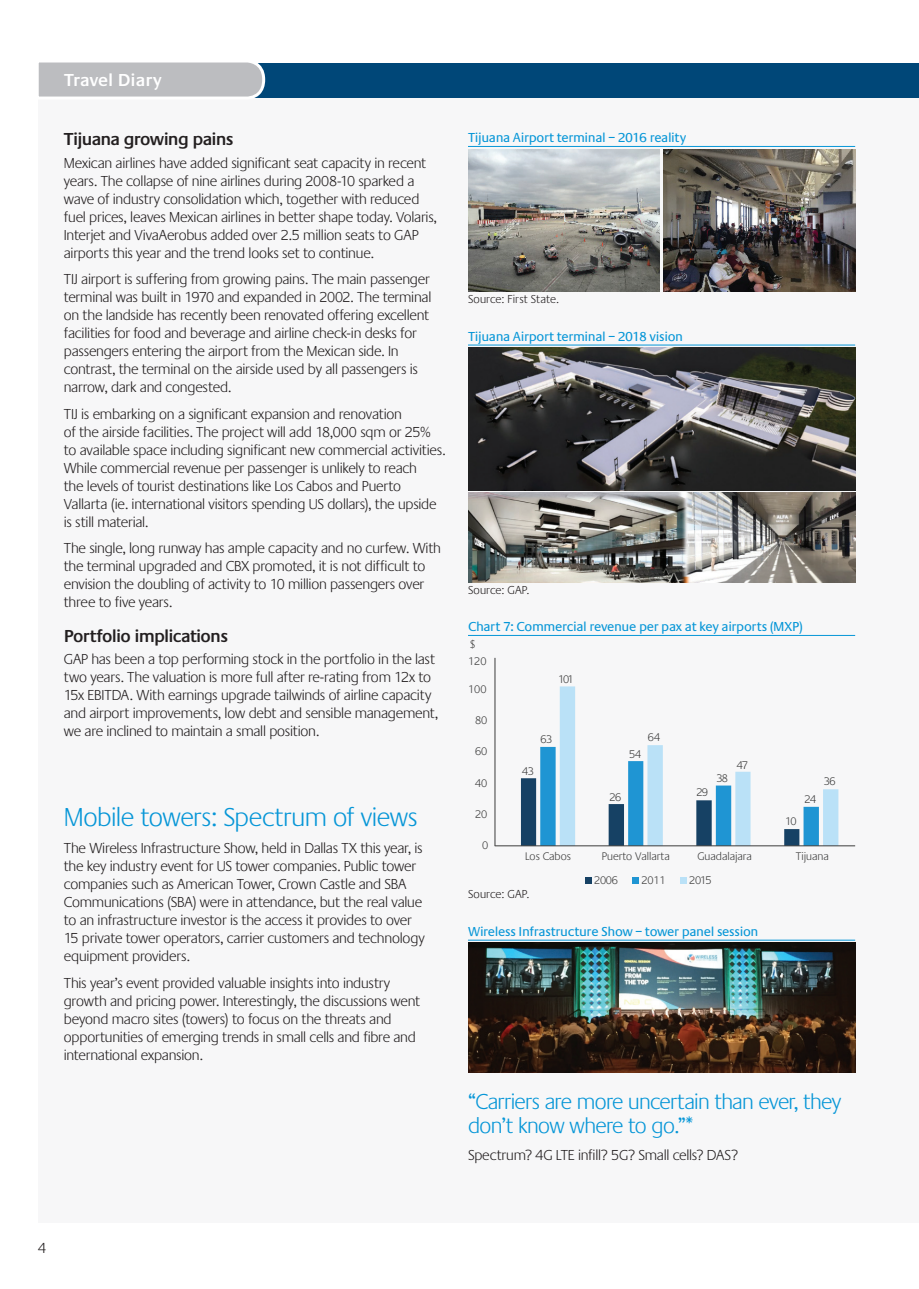
<style>
.page{position:relative;width:919px;height:1289px;background:#fff}
.page>*{position:absolute;margin:0;border:0;box-sizing:border-box;transform-origin:0 0}
.Heading_1{font:300 27px "Praxis EF";letter-spacing:-.02em;color:#0696d7}
.t1{font:300 22.5px/24px "Praxis EF";letter-spacing:-.025em;color:#0696d7}
._2_Subheading_1{font:600 18px "Praxis EF";letter-spacing:-.04em;color:#231f20}
.t2{font:600 18px "Praxis EF";color:#fff}
.Body_Text{font:300 15px/18px "Praxis EF";letter-spacing:-.015em;color:#231f20}
._10_Table_head{font:13.5px "Praxis EF";letter-spacing:-.025em;color:#0696d7}
.Body_Text-2{font:300 12px "Praxis EF";letter-spacing:.015em;color:#231f20}
.t3{font:300 11.55px "Praxis EF";color:#3c3c3c}
</style>
<div class="page">
<div style="left:38px;top:98px;width:880px;height:1124px;background:#f7f7f8"></div>
<div style="left:39px;top:64px;width:879px;height:34px;background:#004778"></div>
<svg style="left:38px;top:62px;width:229px;height:36px;background:#bdbfc3"></svg>
<hr style="left:468px;top:146px;width:387px;height:1px;background:#0696d7">
<hr style="left:468px;top:345px;width:387px;height:1px;background:#0696d7">
<hr style="left:468px;top:635px;width:387px;height:1px;background:#0696d7">
<hr style="left:468px;top:939px;width:387px;height:1px;background:#0696d7">
<img style="left:663px;top:149px;width:192px;height:143px">
<img style="left:468px;top:149px;width:191px;height:143px">
<img style="left:468px;top:348px;width:387px;height:142px">
<img style="left:468px;top:493px;width:387px;height:89px">
<svg style="left:521px;top:686px;width:317px;height:159px"></svg>
<hr style="left:494px;top:658px;width:1px;height:187px;background:#3c3c3c">
<hr style="left:494px;top:845px;width:361px;height:1px;background:#3c3c3c">
<div style="left:584px;top:877px;width:7px;height:6px;background:#164164"></div>
<div style="left:632px;top:877px;width:7px;height:6px;background:#1f95d3"></div>
<div style="left:679px;top:877px;width:7px;height:6px;background:#bae1f7"></div>
<img style="left:468px;top:942px;width:387px;height:130px">
<p class="t2" style="left:64px;top:70px;width:99px">Travel Diary</p>
<p class="_2_Subheading_1" style="left:64px;top:129px;width:171px">Tijuana growing pains</p>
<p class="Body_Text" style="left:64px;top:154px;width:374px">Mexican airlines have added significant seat capacity in recent years. The collapse of nine airlines during 2008-10 sparked a wave of industry consolidation which, together with reduced fuel prices, leaves Mexican airlines in better shape today. Volaris, Interjet and VivaAerobus added over 2.5 million seats to GAP airports this year and the trend looks set to continue.</p>
<p class="Body_Text" style="left:64px;top:271px;width:369px">TIJ airport is suffering from growing pains. The main passenger terminal was built in 1970 and expanded in 2002. The terminal on the landside has recently been renovated offering excellent facilities for food and beverage and airline check-in desks for passengers entering the airport from the Mexican side. In contrast, the terminal on the airside used by all passengers is narrow, dark and congested.</p>
<p class="Body_Text" style="left:64px;top:405px;width:383px">TIJ is embarking on a significant expansion and renovation<br>of the airside facilities. The project will add 18,000 sqm or 25% to available space including significant new commercial activities.<br>While commercial revenue per passenger is unlikely to reach<br>the levels of tourist destinations like Los Cabos and Puerto Vallarta (ie. international visitors spending US dollars), the upside is still material.</p>
<p class="Body_Text" style="left:64px;top:540px;width:378px">The single, long runway has ample capacity and no curfew. With the terminal upgraded and CBX promoted, it is not difficult to envision the doubling of activity to 10 million passengers over three to five years.</p>
<p class="_2_Subheading_1" style="left:64px;top:625px;width:166px">Portfolio implications</p>
<p class="Body_Text" style="left:64px;top:650px;width:375px">GAP has been a top performing stock in the portfolio in the last two years. The valuation is more full after re-rating from 12x to 15x EBITDA. With earnings upgrade tailwinds of airline capacity and airport improvements, low debt and sensible management, we are inclined to maintain a small position.</p>
<p class="Heading_1" style="left:64px;top:803px;width:355px">Mobile towers: Spectrum of views</p>
<p class="Body_Text" style="left:64px;top:839px;width:362px">The Wireless Infrastructure Show, held in Dallas TX this year, is the key industry event for US tower companies. Public tower companies such as American Tower, Crown Castle and SBA Communications (SBA) were in attendance, but the real value to an infrastructure investor is the access it provides to over 15 private tower operators, carrier customers and technology equipment providers.</p>
<p class="Body_Text" style="left:64px;top:973px;width:358px">This year’s event provided valuable insights into industry growth and pricing power. Interestingly, the discussions went beyond macro sites (towers) to focus on the threats and opportunities of emerging trends in small cells and fibre and international expansion.</p>
<p class="_10_Table_head" style="left:468px;top:130px;width:220px">Tijuana Airport terminal – 2016 reality</p>
<p class="Body_Text-2" style="left:468px;top:293px;width:92px">Source: First State.</p>
<p class="_10_Table_head" style="left:468px;top:329px;width:216px">Tijuana Airport terminal – 2018 vision</p>
<p class="Body_Text-2" style="left:468px;top:583px;width:63px">Source: GAP.</p>
<p class="_10_Table_head" style="left:468px;top:619px;width:336px">Chart 7: Commercial revenue per pax at key airports (MXP)</p>
<p class="t3" style="left:470px;top:638px;width:7px">$</p>
<p class="t3" style="left:468px;top:655px;width:20px">120</p>
<p class="t3" style="left:468px;top:683px;width:20px">100</p>
<p class="t3" style="left:475px;top:714px;width:14px">80</p>
<p class="t3" style="left:475px;top:745px;width:14px">60</p>
<p class="t3" style="left:475px;top:776px;width:14px">40</p>
<p class="t3" style="left:475px;top:808px;width:14px">20</p>
<p class="t3" style="left:482px;top:839px;width:8px">0</p>
<p class="t3" style="left:558px;top:673px;width:17px">101</p>
<p class="t3" style="left:540px;top:733px;width:13px">63</p>
<p class="t3" style="left:522px;top:764px;width:13px">43</p>
<p class="t3" style="left:647px;top:731px;width:14px">64</p>
<p class="t3" style="left:629px;top:747px;width:14px">54</p>
<p class="t3" style="left:609px;top:790px;width:13px">26</p>
<p class="t3" style="left:696px;top:786px;width:13px">29</p>
<p class="t3" style="left:716px;top:772px;width:13px">38</p>
<p class="t3" style="left:736px;top:758px;width:13px">47</p>
<p class="t3" style="left:785px;top:815px;width:13px">10</p>
<p class="t3" style="left:804px;top:792px;width:13px">24</p>
<p class="t3" style="left:823px;top:774px;width:14px">36</p>
<p class="t3" style="left:525px;top:849px;width:47px">Los Cabos</p>
<p class="t3" style="left:602px;top:849px;width:69px">Puerto Vallarta</p>
<p class="t3" style="left:697px;top:849px;width:56px">Guadalajara</p>
<p class="t3" style="left:795px;top:849px;width:34px">Tijuana</p>
<p class="t3" style="left:594px;top:874px;width:25px">2006</p>
<p class="t3" style="left:641px;top:874px;width:25px">2011</p>
<p class="t3" style="left:689px;top:874px;width:24px">2015</p>
<p class="Body_Text-2" style="left:468px;top:888px;width:63px">Source: GAP.</p>
<p class="_10_Table_head" style="left:468px;top:924px;width:292px">Wireless Infrastructure Show – tower panel session</p>
<p class="t1" style="left:468px;top:1090px;width:375px">“Carriers are more uncertain than ever, they don’t know where to go.”*</p>
<p class="Body_Text" style="left:468px;top:1145px;width:271px">Spectrum? 4G LTE infill? 5G? Small cells? DAS?</p>
<p class="Body_Text" style="left:38px;top:1239px;width:10px">4</p>
</div>
